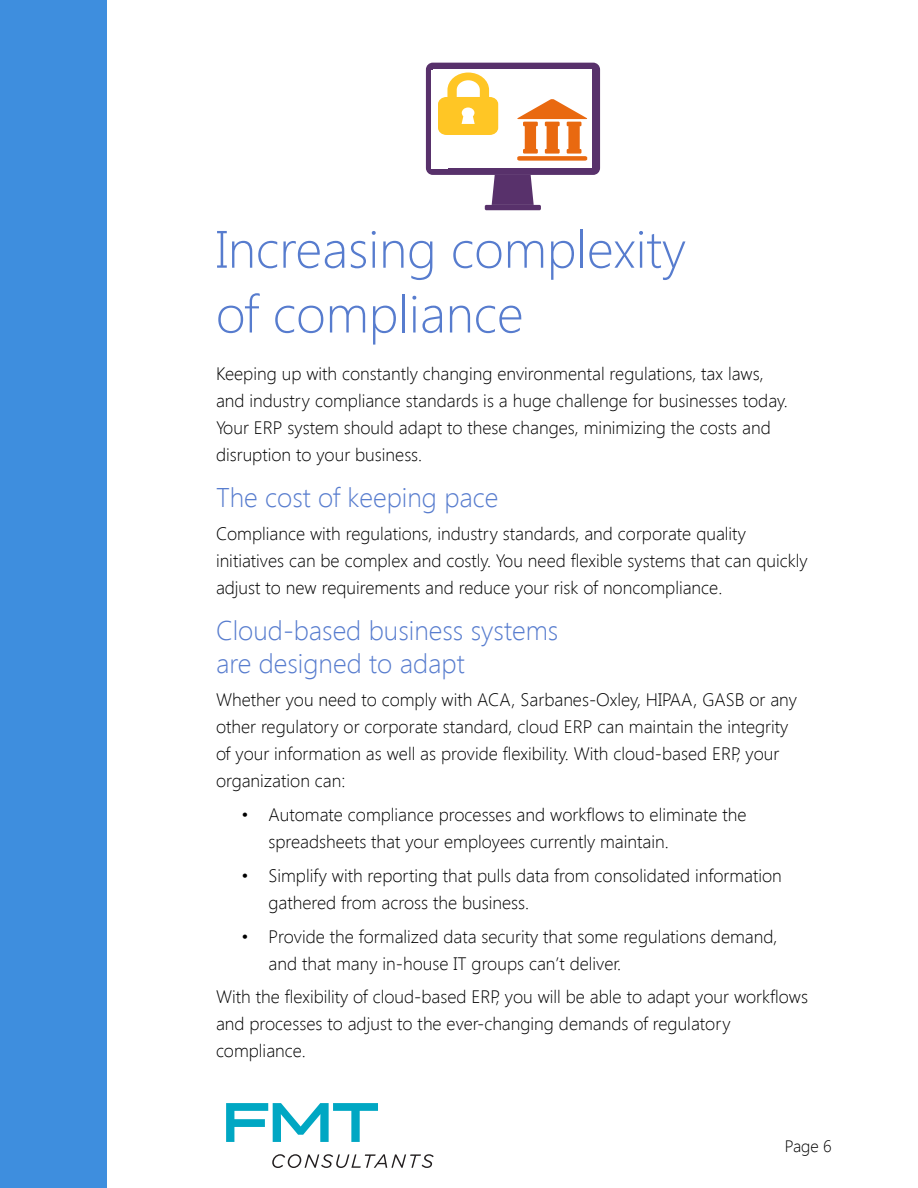
<style>
.page{position:relative;width:918px;height:1188px;background:#fff}
.page>*{position:absolute;margin:0;border:0;box-sizing:border-box;transform-origin:0 0}
.t1{font:300 52.5px/64.8px "Segoe UI";color:#577cce}
.t2{font:300 27px/32.4px "Segoe UI";color:#577cce}
.t3{font:300 18px/27px "Segoe UI";color:#000}
.t4{font:300 16.5px "Segoe UI";color:#000}
</style>
<div class="page">
<svg style="left:226px;top:1103px;width:152px;height:39px"></svg>
<svg style="left:272px;top:1154px;width:162px;height:14px"></svg>
<div style="left:0;top:0;width:107px;height:1188px;background:#3e8ede"></div>
<div style="left:426px;top:63px;width:174px;height:112px;background:#58316b;border-radius:7px"></div>
<div style="left:433px;top:70px;width:159px;height:98px;background:#fff"></div>
<svg style="left:492px;top:175px;width:42px;height:30px"></svg>
<div style="left:485px;top:205px;width:56px;height:5px;background:#58316b;border-radius:2px"></div>
<div style="left:432px;top:70px;width:16px;height:98px;background:#fff"></div>
<svg style="left:517px;top:99px;width:71px;height:62px"></svg>
<svg style="left:438px;top:73px;width:60px;height:62px"></svg>
<h1 class="t1" style="left:216px;top:215px;width:471px">Increasing complexity of compliance</h1>
<p class="t3" style="left:216px;top:359px;width:573px">Keeping up with constantly changing environmental regulations, tax laws, and industry compliance standards is a huge challenge for businesses today.<br>Your ERP system should adapt to these changes, minimizing the costs and disruption to your business.</p>
<h2 class="t2" style="left:216px;top:480px;width:284px">The cost of keeping pace</h2>
<p class="t3" style="left:216px;top:520px;width:593px">Compliance with regulations, industry standards, and corporate quality initiatives can be complex and costly. You need flexible systems that can quickly adjust to new requirements and reduce your risk of noncompliance.</p>
<h2 class="t2" style="left:216px;top:614px;width:344px">Cloud-based business systems are designed to adapt</h2>
<p class="t3" style="left:216px;top:686px;width:583px">Whether you need to comply with ACA, Sarbanes-Oxley, HIPAA, GASB or any other regulatory or corporate standard, cloud ERP can maintain the integrity of your information as well as provide flexibility. With cloud-based ERP, your organization can:</p>
<p class="t3" style="left:269px;top:801px;width:480px;text-indent:-27px">• Automate compliance processes and workflows to eliminate the spreadsheets that your employees currently maintain.</p>
<p class="t3" style="left:269px;top:861px;width:515px;text-indent:-27px">• Simplify with reporting that pulls data from consolidated information gathered from across the business.</p>
<p class="t3" style="left:269px;top:922px;width:511px;text-indent:-27px">• Provide the formalized data security that some regulations demand, and that many in-house IT groups can’t deliver.</p>
<p class="t3" style="left:216px;top:983px;width:594px">With the flexibility of cloud-based ERP, you will be able to adapt your workflows and processes to adjust to the ever-changing demands of regulatory compliance.</p>
<p class="t4" style="left:785px;top:1135px;width:48px">Page 6</p>
</div>
